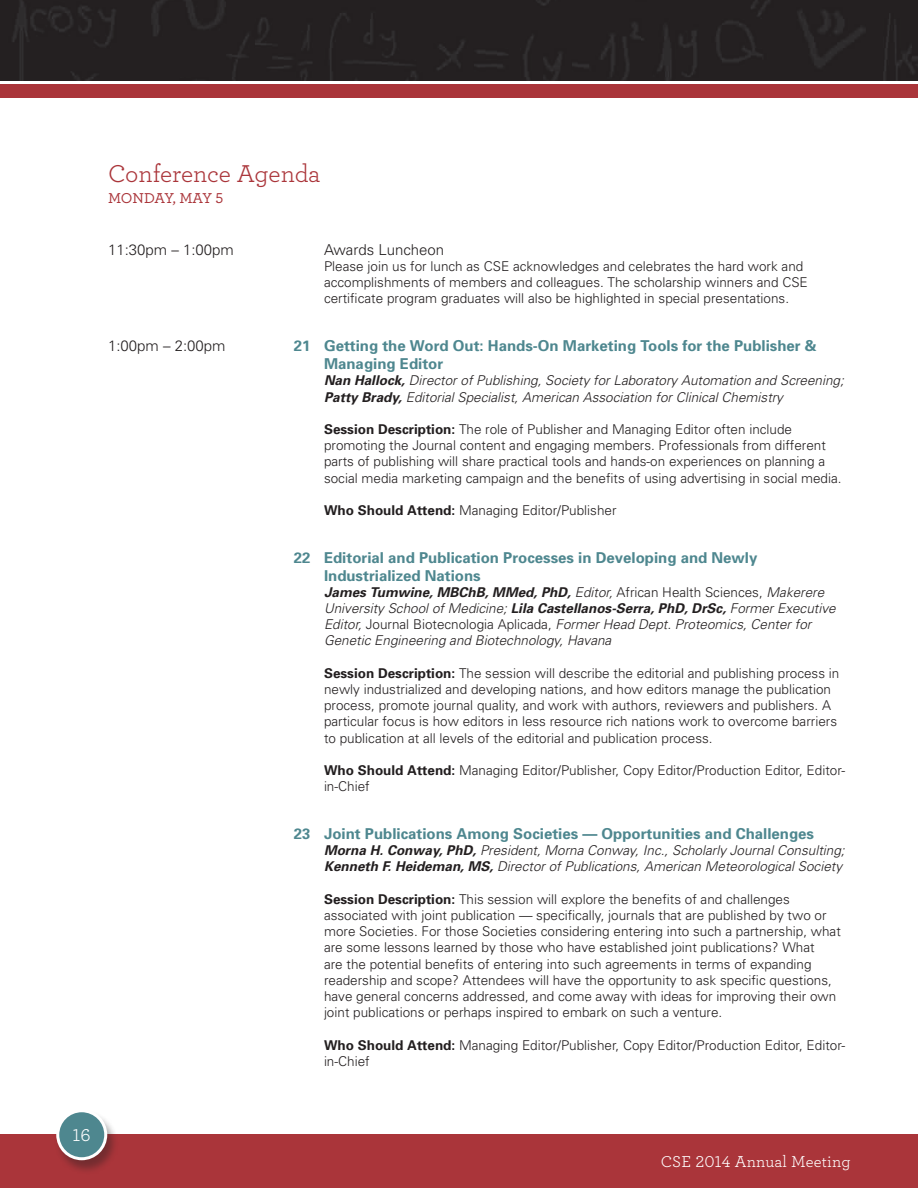
<style>
.page{position:relative;width:918px;height:1188px;background:#fff}
.page>*{position:absolute;margin:0;border:0;box-sizing:border-box;transform-origin:0 0}
.t1{font:25.5px "Archer Book LF";letter-spacing:-.01em;color:#aa353a}
.t2{font:18px "Archer Book LF";color:#fff}
.t3{font:16.5px "Archer Book LF";letter-spacing:.01em;color:#fff}
.t4{font:700 15px/18px "Univers";color:#4e878f}
.t5{font:300 15px "Univers";color:#231f20}
.t6{font:15px "Archer Medium LF";color:#aa353a}
.t7{font:300 13.5px/16.2px "Univers";color:#231f20}
.t8{font:italic 300 13.5px/16.2px "Univers";color:#231f20}
.s1{font-weight:700}
.s2{font-style:normal}
</style>
<div class="page">
<div style="left:0;top:1134px;width:918px;height:54px;background:#aa353a"></div>
<img style="left:0;top:0;width:918px;height:81px">
<div style="left:54px;top:1110px;width:65px;height:65px;background:#231f20;opacity:.4"></div>
<div style="left:58px;top:1111px;width:48px;height:48px;background:#4e878f;border-radius:50%"></div>
<div style="left:56px;top:1109px;width:51px;height:51px;border:3px solid #fff;border-radius:50%"></div>
<div style="left:0;top:84px;width:918px;height:14px;background:#aa353a"></div>
<h1 class="t1" style="left:108px;top:158px;width:214px">Conference Agenda</h1>
<p class="t6" style="left:108px;top:189px;width:117px">MONDAY, MAY 5</p>
<p class="t5" style="left:108px;top:241px;width:127px">11:30pm – 1:00pm</p>
<p class="t5" style="left:324px;top:241px;width:122px">Awards Luncheon</p>
<p class="t7" style="left:324px;top:258px;width:485px">Please join us for lunch as CSE acknowledges and celebrates the hard work and accomplishments of members and colleagues. The scholarship winners and CSE certificate program graduates will also be highlighted in special presentations.</p>
<p class="t5" style="left:108px;top:337px;width:119px">1:00pm – 2:00pm</p>
<p class="t4" style="left:324px;top:337px;width:494px;text-indent:-30px">21 Getting the Word Out: Hands-On Marketing Tools for the Publisher &amp;<br>Managing Editor</p>
<p class="t8" style="left:324px;top:373px;width:521px"><span class="s1">Nan Hallock,</span> Director of Publishing, Society for Laboratory Automation and Screening;<br><span class="s1">Patty Brady,</span> Editorial Specialist, American Association for Clinical Chemistry</p>
<p class="t7" style="left:324px;top:421px;width:519px"><span class="s1">Session Description:</span> The role of Publisher and Managing Editor often include promoting the Journal content and engaging members. Professionals from different parts of publishing will share practical tools and hands-on experiences on planning a social media marketing campaign and the benefits of using advertising in social media.</p>
<p class="t7" style="left:324px;top:502px;width:294px"><span class="s1">Who Should Attend:</span> Managing Editor/Publisher</p>
<p class="t4" style="left:324px;top:548px;width:435px;text-indent:-30px">22 Editorial and Publication Processes in Developing and Newly<br>Industrialized Nations</p>
<p class="t8" style="left:324px;top:584px;width:513px"><span class="s1">James Tumwine, MBChB, MMed, PhD,</span> Editor, <span class="s2">African Health Sciences,</span> Makerere University School of Medicine; <span class="s1">Lila Castellanos-Serra, PhD, DrSc,</span> Former Executive Editor, <span class="s2">Journal Biotecnologia Aplicada,</span> Former Head Dept. Proteomics, Center for Genetic Engineering and Biotechnology, Havana</p>
<p class="t7" style="left:324px;top:665px;width:517px"><span class="s1">Session Description:</span> The session will describe the editorial and publishing process in newly industrialized and developing nations, and how editors manage the publication process, promote journal quality, and work with authors, reviewers and publishers. A particular focus is how editors in less resource rich nations work to overcome barriers to publication at all levels of the editorial and publication process.</p>
<p class="t7" style="left:324px;top:762px;width:523px"><span class="s1">Who Should Attend:</span> Managing Editor/Publisher, Copy Editor/Production Editor, Editor&shy;in-Chief</p>
<p class="t4" style="left:294px;top:825px;width:522px">23 Joint Publications Among Societies — Opportunities and Challenges</p>
<p class="t8" style="left:324px;top:842px;width:522px"><span class="s1">Morna H. Conway, PhD,</span> President, Morna Conway, Inc., Scholarly Journal Consulting;<br><span class="s1">Kenneth F. Heideman, MS,</span> Director of Publications, American Meteorological Society</p>
<p class="t7" style="left:324px;top:891px;width:518px"><span class="s1">Session Description:</span> This session will explore the benefits of and challenges associated with joint publication — specifically, journals that are published by two or more Societies. For those Societies considering entering into such a partnership, what are some lessons learned by those who have established joint publications? What<br>are the potential benefits of entering into such agreements in terms of expanding readership and scope? Attendees will have the opportunity to ask specific questions, have general concerns addressed, and come away with ideas for improving their own joint publications or perhaps inspired to embark on such a venture.</p>
<p class="t7" style="left:324px;top:1037px;width:523px"><span class="s1">Who Should Attend:</span> Managing Editor/Publisher, Copy Editor/Production Editor, Editor&shy;in-Chief</p>
<h2 class="t2" style="left:73px;top:1123px;width:19px">16</h2>
<p class="t3" style="left:661px;top:1151px;width:191px">CSE 2014 Annual Meeting</p>
</div>
